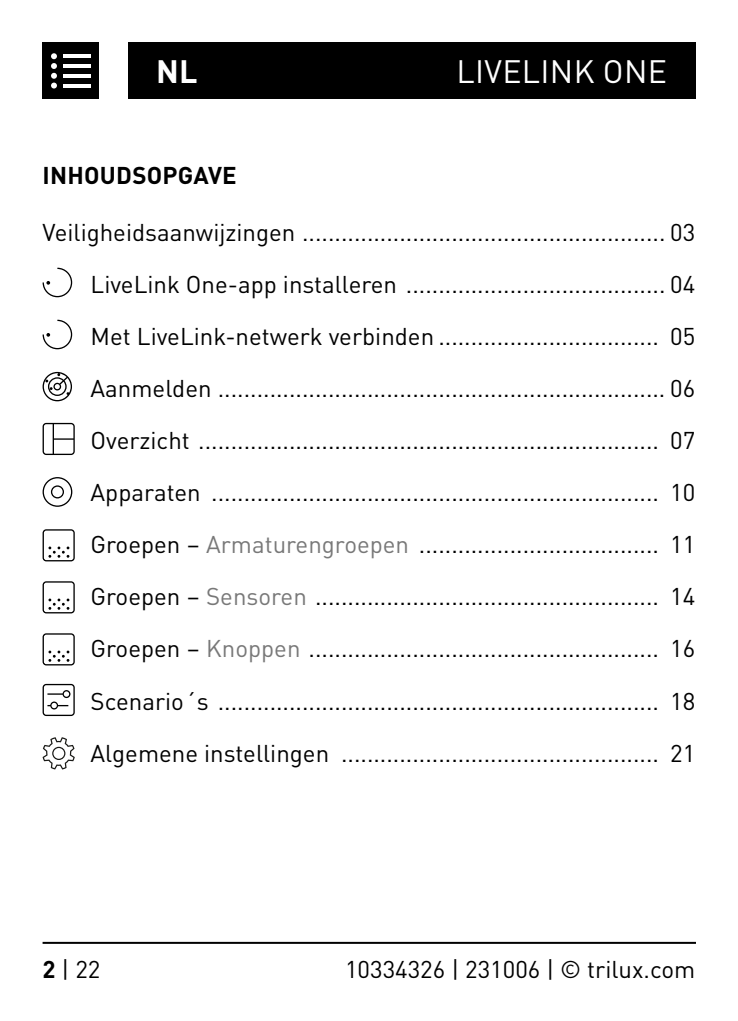
<style>
.page{position:relative;width:738px;height:1021px;background:#fff}
.page>*{position:absolute;margin:0;border:0;box-sizing:border-box;transform-origin:0 0}
.t1{font:32px "DIN Pro";letter-spacing:.01em;color:#fff}
.t2{font:700 32px "DIN Pro";color:#fff}
.t3{font:24px/52px "DIN Pro";color:#000;text-align:justify}
.t4{font:700 24px "DIN Pro";letter-spacing:.01em;color:#000}
.s1{color:#787878}
.s2{font-weight:700}
</style>
<div class="page">
<div style="left:128px;top:43px;width:566px;height:56px;background:#000"></div>
<hr style="left:43px;top:941px;width:652px;height:2px;background:#000">
<div style="left:43px;top:43px;width:56px;height:56px;background:#000"></div>
<svg style="left:51px;top:53px;width:6px;height:35px"></svg>
<hr style="left:63px;top:54px;width:28px;height:4px;background:#fff">
<hr style="left:63px;top:64px;width:28px;height:4px;background:#fff">
<hr style="left:63px;top:74px;width:28px;height:4px;background:#fff">
<hr style="left:63px;top:84px;width:28px;height:3px;background:#fff">
<svg style="left:43px;top:268px;width:29px;height:29px"></svg>
<svg style="left:43px;top:320px;width:29px;height:29px"></svg>
<svg style="left:43px;top:372px;width:29px;height:29px"></svg>
<svg style="left:43px;top:423px;width:32px;height:32px"></svg>
<svg style="left:43px;top:477px;width:29px;height:30px"></svg>
<svg style="left:43px;top:529px;width:32px;height:32px"></svg>
<svg style="left:43px;top:581px;width:32px;height:32px"></svg>
<svg style="left:43px;top:633px;width:32px;height:32px"></svg>
<svg style="left:43px;top:684px;width:32px;height:32px"></svg>
<svg style="left:43px;top:737px;width:32px;height:32px"></svg>
<h1 class="t2" style="left:156px;top:47px;width:43px">NL</h1>
<h1 class="t1" style="left:456px;top:47px;width:212px">LIVELINK ONE</h1>
<p class="t4" style="left:43px;top:157px;width:195px">INHOUDSOPGAVE</p>
<p class="t3" style="left:91px;top:205px;width:605px;text-indent:-48px">Veiligheidsaanwijzingen ........................................................ 03<br>LiveLink One-app installeren ........................................ 04<br>Met LiveLink-netwerk verbinden .................................. 05<br>Aanmelden ..................................................................... 06<br>Overzicht ....................................................................... 07<br>Apparaten ..................................................................... 10<br>Groepen – <span class="s1">Armaturengroepen</span> ..................................... 11<br>Groepen – <span class="s1">Sensoren</span> ..................................................... 14<br>Groepen – <span class="s1">Knoppen</span> ...................................................... 16<br>Scenario´s .................................................................... 18<br>Algemene instellingen ................................................. 21</p>
<p class="t3" style="left:43px;top:941px;width:59px"><span class="s2">2</span> | 22</p>
<p class="t3" style="left:345px;top:942px;width:351px">10334326 | 231006 | © trilux.com</p>
</div>
